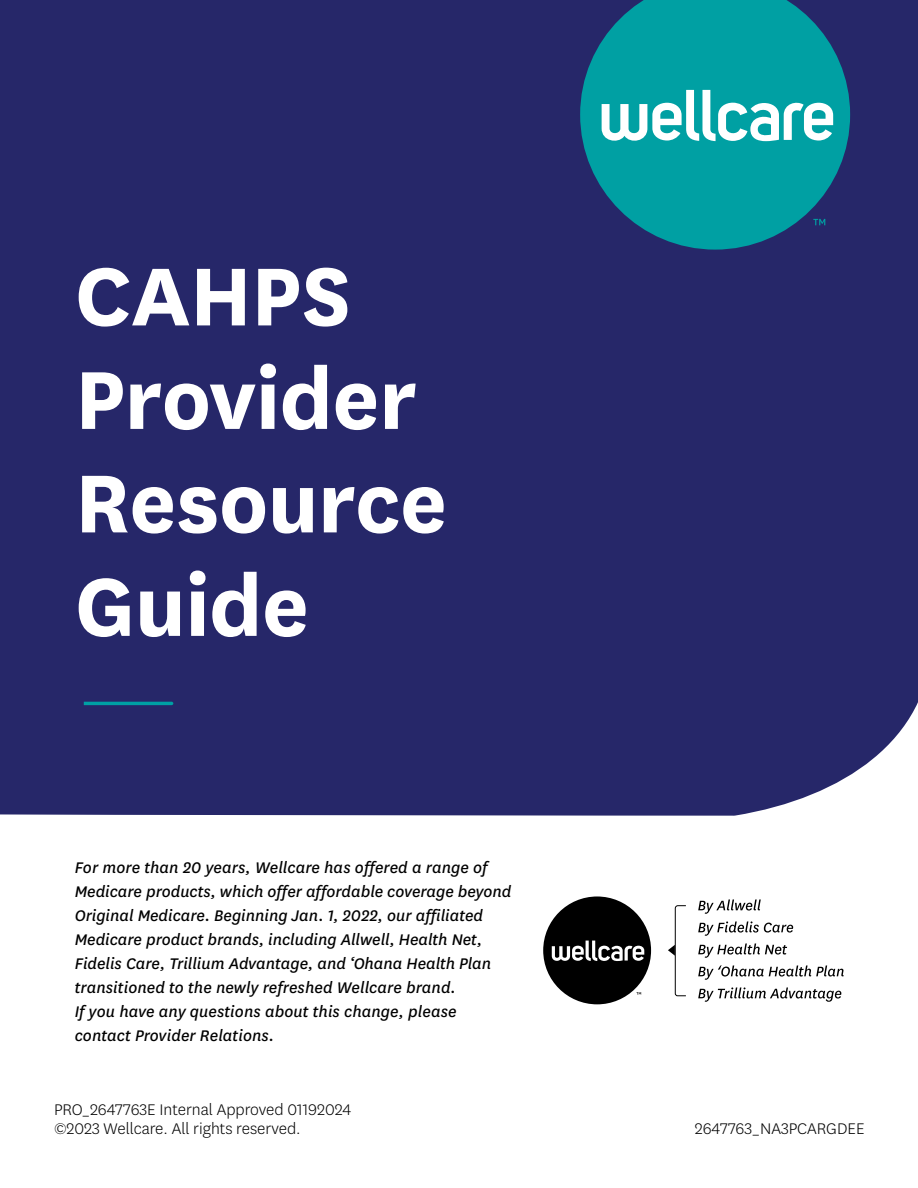
<style>
.page{position:relative;width:918px;height:1188px;background:#fff}
.page>*{position:absolute;margin:0;border:0;box-sizing:border-box;transform-origin:0 0}
.t1{font:700 96px/103.5px "Centene Sans";letter-spacing:-.005em;color:#fff}
.t2{font:italic 18px/24px "Centene Sans";color:#000}
.t3{font:300 18px "Centene Sans";color:#000}
</style>
<div class="page">
<div style="left:0;top:0;width:918px;height:816px;background:#262769"></div>
<svg style="left:580px;top:0;width:270px;height:250px;background:#088596"></svg>
<svg style="left:602px;top:90px;width:231px;height:54px"></svg>
<svg style="left:813px;top:219px;width:12px;height:6px"></svg>
<svg style="left:84px;top:702px;width:89px;height:3px"></svg>
<div style="left:543px;top:896px;width:108px;height:108px;background:#000;border-radius:50%"></div>
<svg style="left:636px;top:992px;width:5px;height:3px"></svg>
<svg style="left:552px;top:941px;width:92px;height:20px"></svg>
<svg style="left:668px;top:905px;width:18px;height:91px"></svg>
<svg style="left:698px;top:899px;width:63px;height:15px"></svg>
<svg style="left:698px;top:921px;width:95px;height:15px"></svg>
<svg style="left:698px;top:943px;width:89px;height:15px"></svg>
<svg style="left:698px;top:965px;width:146px;height:15px"></svg>
<svg style="left:698px;top:987px;width:143px;height:15px"></svg>
<h1 class="t1" style="left:75px;top:237px;width:374px">CAHPS<br>Provider<br>Resource<br>Guide</h1>
<p class="t2" style="left:75px;top:855px;width:438px">For more than 20 years, Wellcare has offered a range of Medicare products, which offer affordable coverage beyond Original Medicare. Beginning Jan. 1, 2022, our affiliated Medicare product brands, including Allwell, Health Net, Fidelis Care, Trillium Advantage, and ‘Ohana Health Plan transitioned to the newly refreshed Wellcare brand.</p>
<p class="t2" style="left:75px;top:999px;width:383px">If you have any questions about this change, please contact Provider Relations.</p>
<p class="t3" style="left:54px;top:1098px;width:299px">PRO_2647763E Internal Approved 01192024</p>
<p class="t3" style="left:54px;top:1117px;width:248px">©2023 Wellcare. All rights reserved.</p>
<p class="t3" style="left:695px;top:1117px;width:171px">2647763_NA3PCARGDEE</p>
</div>
